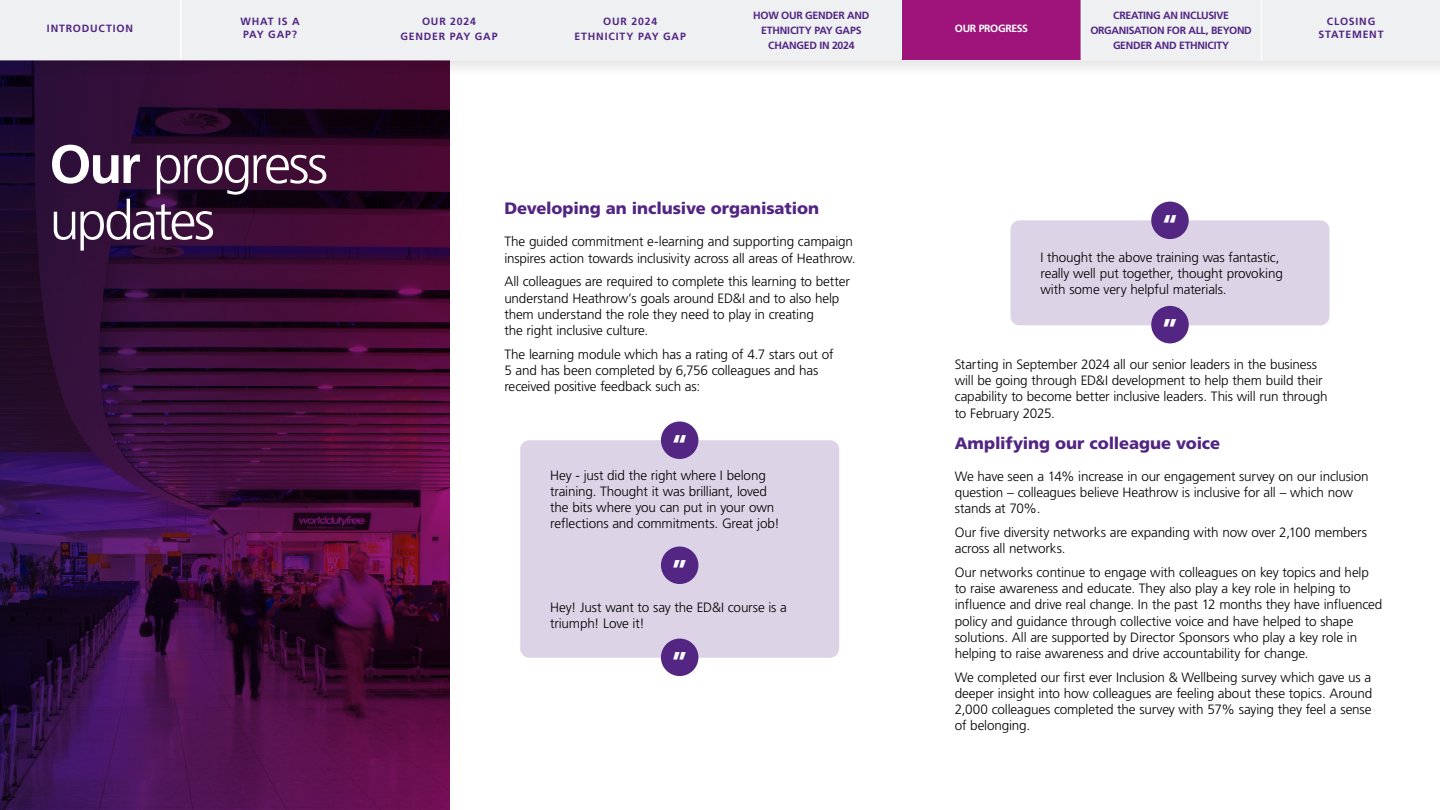
<style>
.page{position:relative;width:1440px;height:810px;background:#fff}
.page>*{position:absolute;margin:0;border:0;box-sizing:border-box;transform-origin:0 0}
.Large_title{font:300 54px "Frutiger LT Pro";letter-spacing:-.055em;color:#fff}
.Intro_copy{font:700 30px "Frutiger LT Pro";color:#fff}
.Intro_copy-2{font:900 16.5px "Frutiger LT Pro";letter-spacing:-.005em;color:#522583}
.Intro_copy-3{font:300 13.5px/16.2px "Frutiger LT Pro";letter-spacing:-.015em;color:#000}
.Large_title-2{font:700 10.5px/15px "Frutiger LT Pro";letter-spacing:-.02em;color:#522583;text-align:center}
.Large_title-3{font:700 10.5px/12.6px "Frutiger LT Pro";letter-spacing:.075em;color:#522583;text-align:center}
.Large_title-4{font:700 10.5px "Frutiger LT Pro";letter-spacing:.08em;color:#522583}
.Large_title-5{font:700 10.5px "Frutiger LT Pro";letter-spacing:-.03em;color:#fff}
.s1{font-weight:700}
</style>
<div class="page">
<svg style="left:0;top:84px;width:450px;height:726px;background:#3c0d3b"></svg>
<div style="left:520px;top:440px;width:319px;height:218px;background:#dcd4e6;border-radius:9px"></div>
<div style="left:661px;top:422px;width:37px;height:37px;background:#522682;border-radius:50%"></div>
<div style="left:661px;top:547px;width:37px;height:37px;background:#522682;border-radius:50%"></div>
<div style="left:1011px;top:220px;width:318px;height:105px;background:#dcd4e6;border-radius:9px"></div>
<div style="left:1151px;top:202px;width:38px;height:37px;background:#522682;border-radius:50%"></div>
<div style="left:1151px;top:306px;width:38px;height:37px;background:#522682;border-radius:50%"></div>
<div style="left:661px;top:639px;width:37px;height:37px;background:#522682;border-radius:50%"></div>
<svg style="left:0;top:60px;width:1440px;height:24px"></svg>
<div style="left:181px;top:0;width:180px;height:59px;background:#eef0f2"></div>
<div style="left:1261px;top:0;width:179px;height:59px;background:#eef0f2"></div>
<div style="left:901px;top:0;width:180px;height:59px;background:#9e147a"></div>
<div style="left:1081px;top:0;width:180px;height:59px;background:#eef0f2"></div>
<div style="left:0;top:0;width:180px;height:59px;background:#eef0f2"></div>
<hr style="left:180px;top:0;width:2px;height:60px;background:#fff">
<hr style="left:901px;top:0;width:1px;height:60px;background:#fff">
<hr style="left:1081px;top:0;width:1px;height:60px;background:#fff">
<hr style="left:360px;top:0;width:2px;height:60px;background:#fff">
<hr style="left:1261px;top:0;width:1px;height:60px;background:#fff">
<div style="left:361px;top:0;width:180px;height:59px;background:#eef0f2"></div>
<div style="left:541px;top:0;width:180px;height:59px;background:#eef0f2"></div>
<div style="left:721px;top:0;width:180px;height:59px;background:#eef0f2"></div>
<p class="Large_title-4" style="left:47px;top:23px;width:88px">INTRODUCTION</p>
<p class="Large_title-3" style="left:400px;top:14px;width:99px;line-height:15px">OUR 2024<br>GENDER PAY GAP</p>
<p class="Large_title-2" style="left:603px;top:14px;width:55px">OUR 2024</p>
<p class="Large_title-2" style="left:240px;top:14px;width:61px">WHAT IS A</p>
<p class="Large_title-2" style="left:243px;top:26px;width:55px">PAY GAP?</p>
<p class="Large_title-4" style="left:575px;top:30px;width:113px">ETHNICITY PAY GAP</p>
<p class="Large_title-2" style="left:753px;top:8px;width:118px">HOW OUR GENDER AND<br>ETHNICITY PAY GAPS<br>CHANGED IN 2024</p>
<p class="Large_title-5" style="left:955px;top:23px;width:75px">OUR PROGRESS</p>
<p class="Large_title-2" style="left:1090px;top:8px;width:163px">CREATING AN INCLUSIVE<br>ORGANISATION FOR ALL, BEYOND<br>GENDER AND ETHNICITY</p>
<p class="Large_title-3" style="left:1319px;top:15px;width:67px">CLOSING<br>STATEMENT</p>
<p class="Large_title" style="left:50px;top:133px;width:280px"><span class="s1">Our</span> progress</p>
<p class="Large_title" style="left:50px;top:189px;width:167px">updates</p>
<p class="Intro_copy-2" style="left:504px;top:198px;width:316px">Developing an inclusive organisation</p>
<p class="Intro_copy" style="left:1163px;top:207px;width:16px">“</p>
<p class="Intro_copy-3" style="left:504px;top:234px;width:353px">The guided commitment e-learning and supporting campaign inspires action towards inclusivity across all areas of Heathrow.</p>
<p class="Intro_copy-3" style="left:504px;top:274px;width:347px">All colleagues are required to complete this learning to better understand Heathrow’s goals around ED&amp;I and to also help them understand the role they need to play in creating<br>the right inclusive culture.</p>
<p class="Intro_copy-3" style="left:504px;top:346px;width:331px">The learning module which has a rating of 4.7 stars out of<br>5 and has been completed by 6,756 colleagues and has received positive feedback such as:</p>
<p class="Intro_copy-3" style="left:955px;top:356px;width:374px">Starting in September 2024 all our senior leaders in the business will be going through ED&amp;I development to help them build their capability to become better inclusive leaders. This will run through to February 2025.</p>
<p class="Intro_copy-2" style="left:955px;top:433px;width:267px">Amplifying our colleague voice</p>
<p class="Intro_copy-3" style="left:955px;top:468px;width:415px">We have seen a 14% increase in our engagement survey on our inclusion question – colleagues believe Heathrow is inclusive for all – which now stands at 70%.</p>
<p class="Intro_copy-3" style="left:955px;top:524px;width:414px">Our five diversity networks are expanding with now over 2,100 members across all networks.</p>
<p class="Intro_copy-3" style="left:955px;top:564px;width:429px">Our networks continue to engage with colleagues on key topics and help to raise awareness and educate. They also play a key role in helping to influence and drive real change. In the past 12 months they have influenced policy and guidance through collective voice and have helped to shape solutions. All are supported by Director Sponsors who play a key role in helping to raise awareness and drive accountability for change.</p>
<p class="Intro_copy-3" style="left:955px;top:669px;width:419px;text-align:justify">We completed our first ever Inclusion &amp; Wellbeing survey which gave us a deeper insight into how colleagues are feeling about these topics. Around 2,000 colleagues completed the survey with 57% saying they feel a sense of belonging.</p>
<p class="Intro_copy-3" style="left:1041px;top:249px;width:244px">I thought the above training was fantastic, really well put together, thought provoking with some very helpful materials.</p>
<p class="Intro_copy" style="left:1163px;top:312px;width:16px">”</p>
<p class="Intro_copy" style="left:672px;top:427px;width:16px">“</p>
<p class="Intro_copy-3" style="left:550px;top:467px;width:231px">Hey - just did the right where I belong training. Thought it was brilliant, loved the bits where you can put in your own reflections and commitments. Great job!</p>
<p class="Intro_copy" style="left:672px;top:552px;width:16px">”</p>
<p class="Intro_copy-3" style="left:550px;top:599px;width:238px">Hey! Just want to say the ED&amp;I course is a triumph! Love it!</p>
<p class="Intro_copy" style="left:672px;top:644px;width:16px">”</p>
</div>
